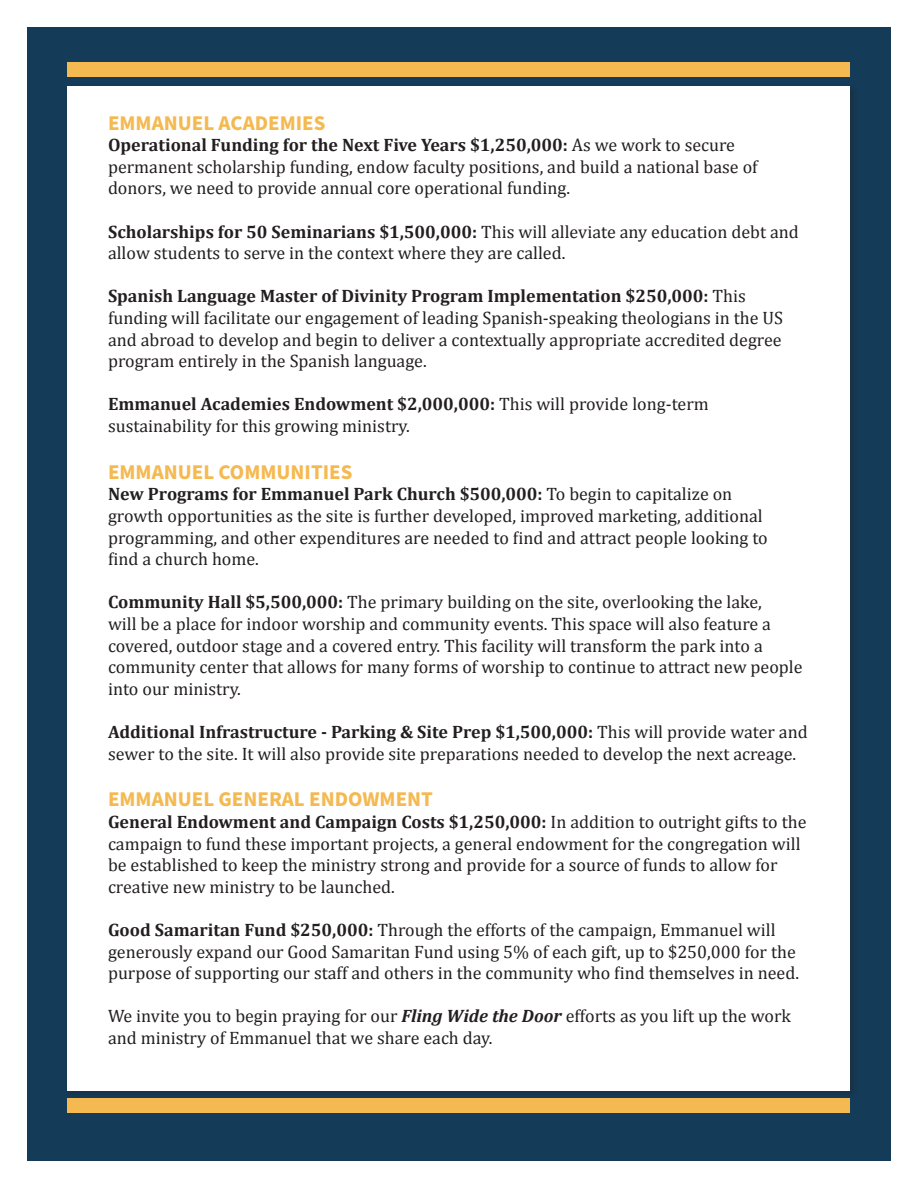
<style>
.page{position:relative;width:918px;height:1188px;background:#fff}
.page>*{position:absolute;margin:0;border:0;box-sizing:border-box;transform-origin:0 0}
.t1{font:700 21px "Source Sans Pro";color:#f5b951}
.t2{font:18px/21.6px "Cambria";color:#231f20}
.t3{font:700 18px "Cambria";color:#231f20}
.s1{font-weight:400}
.s2{font-weight:700}
.s3{font-weight:700;font-style:italic}
</style>
<div class="page">
<div style="left:27px;top:27px;width:864px;height:1134px;background:#143b58"></div>
<div style="left:65px;top:84px;width:793px;height:1014px;background:#231f20;opacity:.4"></div>
<div style="left:68px;top:86px;width:782px;height:1005px;background:#fff"></div>
<div style="left:68px;top:1098px;width:782px;height:14px;background:#f5b951"></div>
<div style="left:68px;top:63px;width:782px;height:14px;background:#f5b951"></div>
<p class="t1" style="left:108px;top:108px;width:219px">EMMANUEL ACADEMIES</p>
<p class="t3" style="left:108px;top:132px;width:629px">Operational Funding for the Next Five Years $1,250,000: <span class="s1">As we work to secure</span></p>
<p class="t2" style="left:108px;top:156px;width:651px">permanent scholarship funding, endow faculty positions, and build a national base of</p>
<p class="t2" style="left:108px;top:177px;width:464px">donors, we need to provide annual core operational funding.</p>
<p class="t2" style="left:108px;top:221px;width:692px"><span class="s2">Scholarships for 50 Seminarians $1,500,000:</span> This will alleviate any education debt and allow students to serve in the context where they are called.</p>
<p class="t3" style="left:108px;top:283px;width:639px">Spanish Language Master of Divinity Program Implementation $250,000: <span class="s1">This</span></p>
<p class="t2" style="left:108px;top:307px;width:677px;text-align:justify">funding will facilitate our engagement of leading Spanish-speaking theologians in the US and abroad to develop and begin to deliver a contextually appropriate accredited degree program entirely in the Spanish language.</p>
<p class="t3" style="left:108px;top:391px;width:602px">Emmanuel Academies Endowment $2,000,000: <span class="s1">This will provide long-term</span></p>
<p class="t2" style="left:108px;top:415px;width:303px">sustainability for this growing ministry.</p>
<p class="t1" style="left:108px;top:457px;width:246px">EMMANUEL COMMUNITIES</p>
<p class="t3" style="left:108px;top:481px;width:626px">New Programs for Emmanuel Park Church $500,000: <span class="s1">To begin to capitalize on</span></p>
<p class="t2" style="left:108px;top:505px;width:656px">growth opportunities as the site is further developed, improved marketing, additional</p>
<p class="t2" style="left:108px;top:527px;width:661px">programming, and other expenditures are needed to find and attract people looking to</p>
<p class="t2" style="left:108px;top:548px;width:152px">find a church home.</p>
<p class="t2" style="left:108px;top:591px;width:655px"><span class="s2">Community Hall $5,500,000:</span> The primary building on the site, overlooking the lake,</p>
<p class="t2" style="left:108px;top:613px;width:665px">will be a place for indoor worship and community events. This space will also feature a</p>
<p class="t2" style="left:108px;top:635px;width:656px">covered, outdoor stage and a covered entry. This facility will transform the park into a</p>
<p class="t2" style="left:108px;top:656px;width:696px">community center that allows for many forms of worship to continue to attract new people into our ministry.</p>
<p class="t2" style="left:108px;top:721px;width:701px"><span class="s2">Additional Infrastructure - Parking &amp; Site Prep $1,500,000:</span> This will provide water and sewer to the site. It will also provide site preparations needed to develop the next acreage.</p>
<p class="t1" style="left:108px;top:785px;width:327px">EMMANUEL GENERAL ENDOWMENT</p>
<p class="t2" style="left:108px;top:811px;width:700px"><span class="s2">General Endowment and Campaign Costs $1,250,000:</span> In addition to outright gifts to the campaign to fund these important projects, a general endowment for the congregation will be established to keep the ministry strong and provide for a source of funds to allow for creative new ministry to be launched.</p>
<p class="t2" style="left:108px;top:919px;width:693px"><span class="s2">Good Samaritan Fund $250,000:</span> Through the efforts of the campaign, Emmanuel will generously expand our Good Samaritan Fund using 5% of each gift, up to $250,000 for the purpose of supporting our staff and others in the community who find themselves in need.</p>
<p class="t2" style="left:108px;top:1005px;width:684px">We invite you to begin praying for our <span class="s3">Fling Wide the Door</span> efforts as you lift up the work and ministry of Emmanuel that we share each day.</p>
</div>
